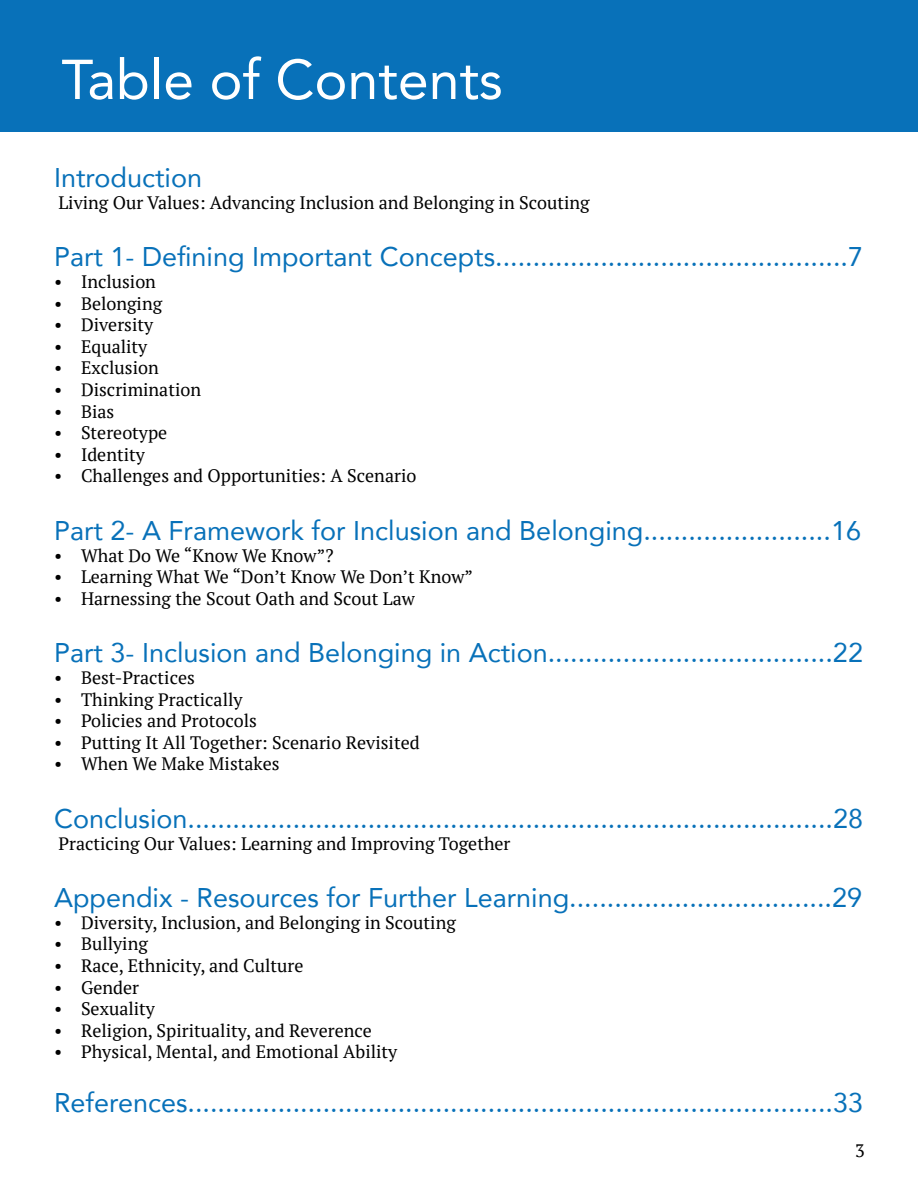
<style>
.page{position:relative;width:918px;height:1188px;background:#fff}
.page>*{position:absolute;margin:0;border:0;box-sizing:border-box;transform-origin:0 0}
.t1{font:55.5px "Avenir";color:#fff}
.t2{font:27px "Avenir";color:#0871b9}
.t3{font:18px "PT Serif";color:#000}
</style>
<div class="page">
<div style="left:0;top:0;width:918px;height:131px;background:#0871b9"></div>
<h1 class="t1" style="left:62px;top:35px;width:443px">Table of Contents</h1>
<h2 class="t2" style="left:54px;top:156px;width:150px">Introduction</h2>
<p class="t3" style="left:58px;top:191px;width:533px">Living Our Values: Advancing Inclusion and Belonging in Scouting</p>
<h2 class="t2" style="left:54px;top:235px;width:811px">Part 1- Defining Important Concepts...............................................7</h2>
<p class="t3" style="left:54px;top:270px;width:104px">• Inclusion</p>
<p class="t3" style="left:54px;top:292px;width:110px">• Belonging</p>
<p class="t3" style="left:54px;top:313px;width:101px">• Diversity</p>
<p class="t3" style="left:54px;top:335px;width:95px">• Equality</p>
<p class="t3" style="left:54px;top:356px;width:106px">• Exclusion</p>
<p class="t3" style="left:54px;top:378px;width:149px">• Discrimination</p>
<p class="t3" style="left:54px;top:400px;width:62px">• Bias</p>
<p class="t3" style="left:54px;top:421px;width:115px">• Stereotype</p>
<p class="t3" style="left:54px;top:443px;width:92px">• Identity</p>
<p class="t3" style="left:54px;top:464px;width:364px">• Challenges and Opportunities: A Scenario</p>
<h2 class="t2" style="left:54px;top:509px;width:809px">Part 2- A Framework for Inclusion and Belonging.........................16</h2>
<p class="t3" style="left:54px;top:544px;width:281px">• What Do We “Know We Know”?</p>
<p class="t3" style="left:54px;top:565px;width:421px">• Learning What We “Don’t Know We Don’t Know”</p>
<p class="t3" style="left:54px;top:587px;width:363px">• Harnessing the Scout Oath and Scout Law</p>
<h2 class="t2" style="left:54px;top:631px;width:811px">Part 3- Inclusion and Belonging in Action......................................22</h2>
<p class="t3" style="left:54px;top:666px;width:142px">• Best-Practices</p>
<p class="t3" style="left:54px;top:688px;width:190px">• Thinking Practically</p>
<p class="t3" style="left:54px;top:709px;width:204px">• Policies and Protocols</p>
<p class="t3" style="left:54px;top:731px;width:367px">• Putting It All Together: Scenario Revisited</p>
<p class="t3" style="left:54px;top:752px;width:227px">• When We Make Mistakes</p>
<h2 class="t2" style="left:54px;top:797px;width:811px">Conclusion......................................................................................28</h2>
<p class="t3" style="left:58px;top:832px;width:454px">Practicing Our Values: Learning and Improving Together</p>
<h2 class="t2" style="left:54px;top:876px;width:810px">Appendix - Resources for Further Learning...................................29</h2>
<p class="t3" style="left:54px;top:911px;width:403px">• Diversity, Inclusion, and Belonging in Scouting</p>
<p class="t3" style="left:54px;top:932px;width:95px">• Bullying</p>
<p class="t3" style="left:54px;top:954px;width:251px">• Race, Ethnicity, and Culture</p>
<p class="t3" style="left:54px;top:976px;width:87px">• Gender</p>
<p class="t3" style="left:54px;top:997px;width:103px">• Sexuality</p>
<p class="t3" style="left:54px;top:1019px;width:319px">• Religion, Spirituality, and Reverence</p>
<p class="t3" style="left:54px;top:1040px;width:345px">• Physical, Mental, and Emotional Ability</p>
<h2 class="t2" style="left:54px;top:1081px;width:811px">References......................................................................................33</h2>
<p class="t3" style="left:855px;top:1139px;width:11px">3</p>
</div>
